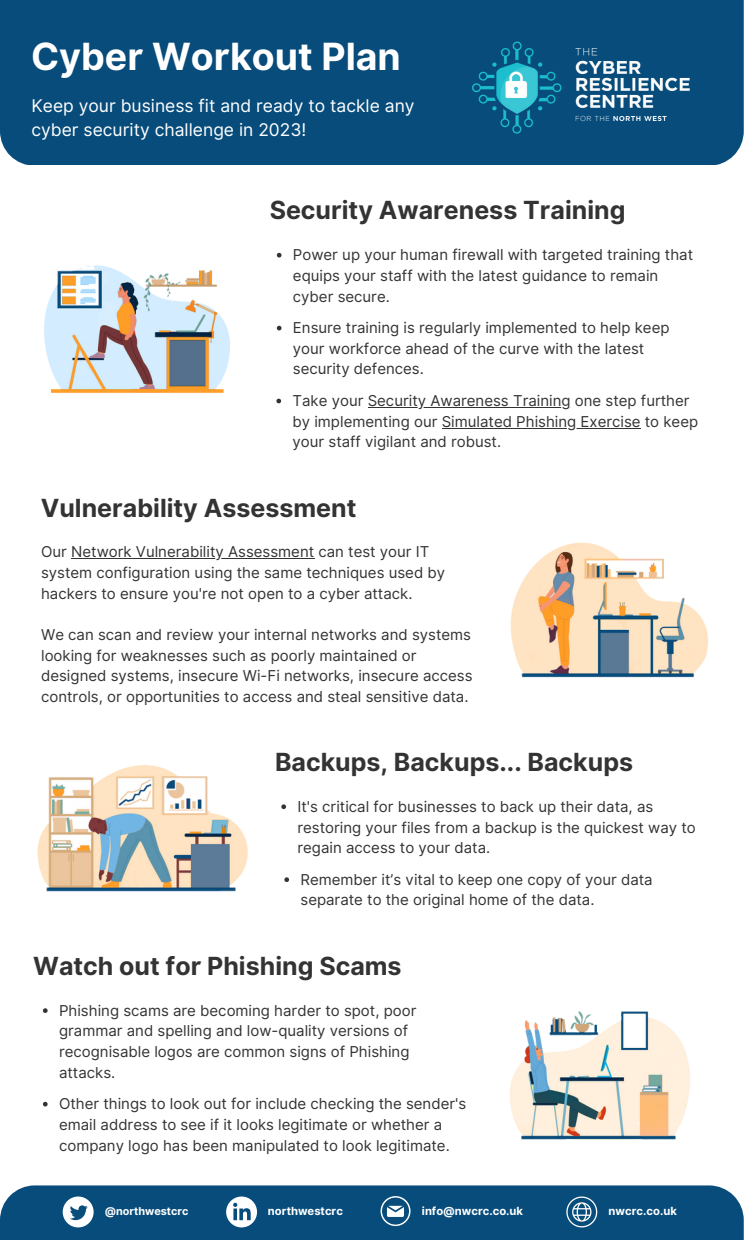
<style>
.page{position:relative;width:744px;height:1241px;background:#fff}
.page>*{position:absolute;margin:0;border:0;box-sizing:border-box;transform-origin:0 0}
.t1{font:700 37.5px "Inter";color:#fff}
.t2{font:700 25px "Inter";color:#333}
.t3{font:17.5px/24.4px "Inter";color:#fff}
.t4{font:15px/20.6px "Inter";color:#333}
.t5{font:700 11.25px "Inter";color:#fff}
.t6{font:700 10.88px "Inter";color:#fff}
</style>
<div class="page">
<div style="left:0;top:0;width:743px;height:165px;background:#074c7b"></div>
<img style="left:468px;top:33px;width:231px;height:110px">
<img style="left:44px;top:265px;width:186px;height:128px">
<img style="left:509px;top:1011px;width:181px;height:129px">
<img style="left:510px;top:542px;width:199px;height:136px">
<img style="left:37px;top:765px;width:211px;height:127px">
<div style="left:0;top:1185px;width:743px;height:54px;background:#074c7b"></div>
<svg style="left:380px;top:1196px;width:30px;height:29px"></svg>
<svg style="left:566px;top:1196px;width:31px;height:31px"></svg>
<svg style="left:63px;top:1196px;width:31px;height:31px"></svg>
<svg style="left:226px;top:1196px;width:31px;height:31px"></svg>
<svg style="left:277px;top:253px;width:4px;height:4px"></svg>
<svg style="left:277px;top:326px;width:4px;height:4px"></svg>
<svg style="left:276px;top:398px;width:5px;height:5px"></svg>
<hr style="left:368px;top:407px;width:202px;height:1px;background:#333">
<hr style="left:442px;top:427px;width:198px;height:1px;background:#333">
<hr style="left:71px;top:558px;width:243px;height:1px;background:#333">
<svg style="left:281px;top:804px;width:5px;height:5px"></svg>
<svg style="left:284px;top:877px;width:5px;height:5px"></svg>
<svg style="left:43px;top:1008px;width:5px;height:4px"></svg>
<svg style="left:43px;top:1101px;width:5px;height:5px"></svg>
<h1 class="t1" style="left:31px;top:33px;width:371px">Cyber Workout Plan</h1>
<p class="t3" style="left:31px;top:93px;width:385px">Keep your business fit and ready to tackle any cyber security challenge in 2023!</p>
<h2 class="t2" style="left:270px;top:195px;width:357px">Security Awareness Training</h2>
<p class="t4" style="left:293px;top:244px;width:402px">Power up your human firewall with targeted training that equips your staff with the latest guidance to remain cyber secure.</p>
<p class="t4" style="left:293px;top:317px;width:378px">Ensure training is regularly implemented to help keep your workforce ahead of the curve with the latest security defences.</p>
<p class="t4" style="left:292px;top:390px;width:407px">Take your Security Awareness Training one step further by implementing our Simulated Phishing Exercise to keep your staff vigilant and robust.</p>
<h2 class="t2" style="left:41px;top:492px;width:317px">Vulnerability Assessment</h2>
<p class="t4" style="left:41px;top:541px;width:405px">Our Network Vulnerability Assessment can test your IT system configuration using the same techniques used by hackers to ensure you're not open to a cyber attack.</p>
<p class="t4" style="left:41px;top:624px;width:433px">We can scan and review your internal networks and systems looking for weaknesses such as poorly maintained or designed systems, insecure Wi-Fi networks, insecure access controls, or opportunities to access and steal sensitive data.</p>
<h2 class="t2" style="left:275px;top:746px;width:359px">Backups, Backups... Backups</h2>
<p class="t4" style="left:297px;top:796px;width:400px">It's critical for businesses to back up their data, as restoring your files from a backup is the quickest way to regain access to your data.</p>
<p class="t4" style="left:300px;top:869px;width:354px">Remember it’s vital to keep one copy of your data separate to the original home of the data.</p>
<h2 class="t2" style="left:33px;top:950px;width:370px">Watch out for Phishing Scams</h2>
<p class="t4" style="left:59px;top:999px;width:359px">Phishing scams are becoming harder to spot, poor grammar and spelling and low-quality versions of recognisable logos are common signs of Phishing attacks.</p>
<p class="t4" style="left:59px;top:1093px;width:409px">Other things to look out for include checking the sender's email address to see if it looks legitimate or whether a company logo has been manipulated to look legitimate.</p>
<p class="t6" style="left:105px;top:1204px;width:85px">@northwestcrc</p>
<p class="t5" style="left:268px;top:1203px;width:77px">northwestcrc</p>
<p class="t5" style="left:422px;top:1204px;width:103px">info@nwcrc.co.uk</p>
<p class="t5" style="left:608px;top:1203px;width:70px">nwcrc.co.uk</p>
</div>
